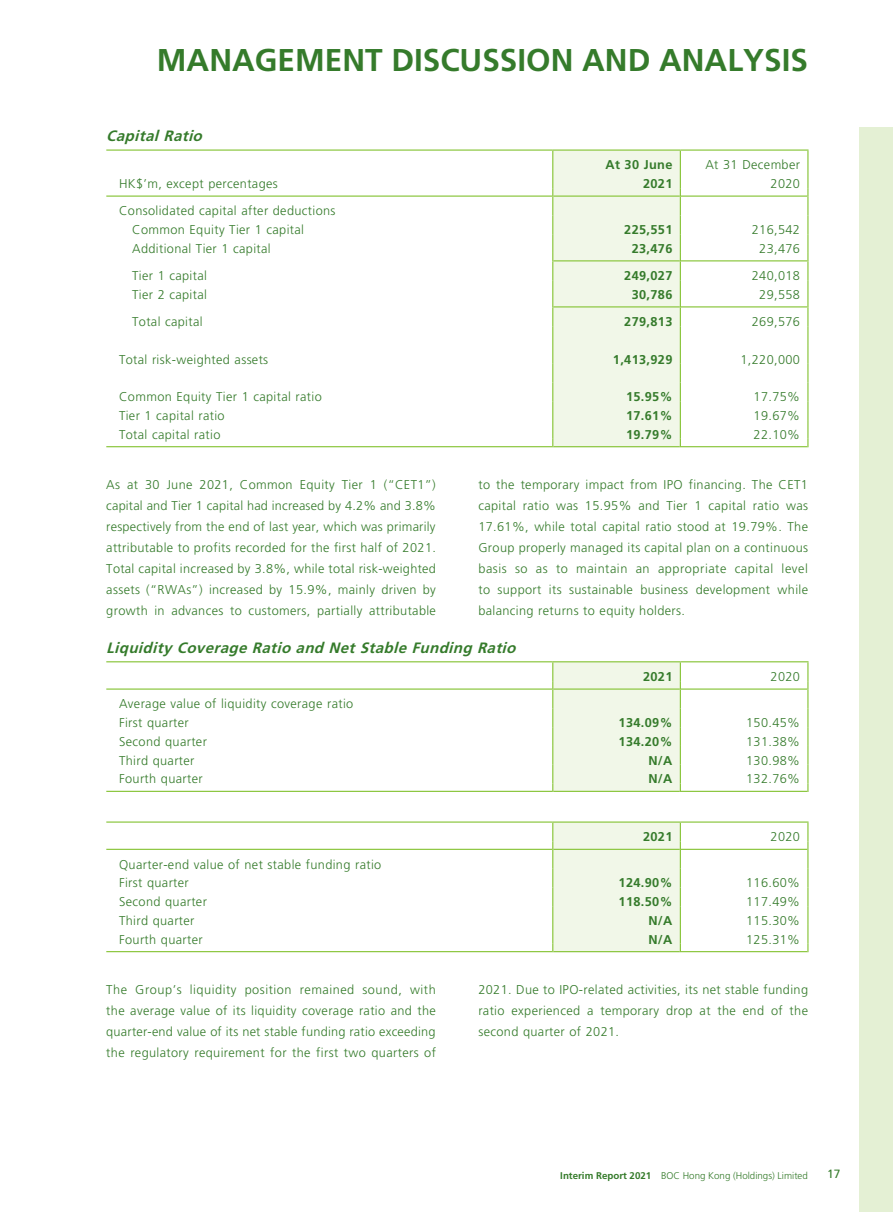
<style>
.page{position:relative;width:893px;height:1212px;background:#fff}
.page>*{position:absolute;margin:0;border:0;box-sizing:border-box;transform-origin:0 0}
.t1{font:700 31.5px "Frutiger LT Std";color:#357b2b}
.t2{font:italic 700 15px "Frutiger LT Std";color:#357b2b}
.t3{font:300 12.75px/21px "Frutiger LT Std";letter-spacing:.03em;color:#357b2b;text-align:justify}
.t4{font:700 12.75px/18.8px "Frutiger LT Std";letter-spacing:.03em;color:#357b2b;text-align:right}
.t5{font:12px "Frutiger LT Std";color:#357b2b}
.t6{font:300 9.75px "Frutiger LT Std";color:#357b2b}
.s1{font-weight:700}
</style>
<div class="page">
<div style="left:859px;top:128px;width:34px;height:1084px;background:#e4f0d4"></div>
<hr style="left:106px;top:149px;width:447px;height:2px;background:#8bc63e">
<hr style="left:553px;top:149px;width:127px;height:2px;background:#8bc63e">
<hr style="left:680px;top:149px;width:128px;height:2px;background:#8bc63e">
<hr style="left:807px;top:151px;width:1px;height:37px;background:#8bc63e">
<svg style="left:807px;top:188px;width:1px;height:259px"></svg>
<div style="left:552px;top:150px;width:129px;height:297px;background:#f1f7e8"></div>
<hr style="left:106px;top:195px;width:446px;height:2px;background:#8bc63e">
<hr style="left:553px;top:195px;width:127px;height:2px;background:#8bc63e">
<hr style="left:681px;top:195px;width:126px;height:2px;background:#8bc63e">
<hr style="left:553px;top:260px;width:127px;height:1px;background:#8bc63e">
<hr style="left:681px;top:260px;width:126px;height:1px;background:#8bc63e">
<hr style="left:553px;top:306px;width:127px;height:1px;background:#8bc63e">
<hr style="left:681px;top:306px;width:126px;height:1px;background:#8bc63e">
<hr style="left:106px;top:446px;width:446px;height:1px;background:#8bc63e">
<hr style="left:553px;top:446px;width:127px;height:1px;background:#8bc63e">
<hr style="left:681px;top:446px;width:126px;height:1px;background:#8bc63e">
<hr style="left:106px;top:661px;width:447px;height:1px;background:#8bc63e">
<hr style="left:553px;top:661px;width:127px;height:1px;background:#8bc63e">
<hr style="left:680px;top:661px;width:128px;height:1px;background:#8bc63e">
<div style="left:552px;top:662px;width:129px;height:130px;background:#f1f7e8"></div>
<svg style="left:807px;top:662px;width:1px;height:130px"></svg>
<hr style="left:106px;top:688px;width:446px;height:2px;background:#8bc63e">
<hr style="left:553px;top:688px;width:127px;height:2px;background:#8bc63e">
<hr style="left:681px;top:688px;width:126px;height:2px;background:#8bc63e">
<hr style="left:106px;top:791px;width:446px;height:1px;background:#8bc63e">
<hr style="left:553px;top:791px;width:127px;height:1px;background:#8bc63e">
<hr style="left:681px;top:791px;width:126px;height:1px;background:#8bc63e">
<hr style="left:106px;top:821px;width:447px;height:2px;background:#8bc63e">
<hr style="left:553px;top:821px;width:127px;height:2px;background:#8bc63e">
<hr style="left:680px;top:821px;width:128px;height:2px;background:#8bc63e">
<div style="left:552px;top:822px;width:129px;height:130px;background:#f1f7e8"></div>
<svg style="left:807px;top:823px;width:1px;height:129px"></svg>
<hr style="left:106px;top:849px;width:446px;height:1px;background:#8bc63e">
<hr style="left:553px;top:849px;width:127px;height:1px;background:#8bc63e">
<hr style="left:681px;top:849px;width:126px;height:1px;background:#8bc63e">
<hr style="left:106px;top:951px;width:446px;height:1px;background:#8bc63e">
<hr style="left:553px;top:951px;width:127px;height:1px;background:#8bc63e">
<hr style="left:681px;top:951px;width:126px;height:1px;background:#8bc63e">
<h1 class="t1" style="left:157px;top:41px;width:653px">MANAGEMENT DISCUSSION AND ANALYSIS</h1>
<p class="t2" style="left:106px;top:127px;width:102px">CapitalRatio</p>
<p class="t3" style="left:119px;top:173px;width:160px">HK$’m, except percentages</p>
<p class="t3" style="left:132px;top:202px;width:205px;line-height:18.8px;text-indent:-13px">Consolidated capital after deductions<br>Common Equity Tier 1 capital</p>
<p class="t4" style="left:605px;top:156px;width:68px">At 30 June<br>2021</p>
<p class="t3" style="left:705px;top:156px;width:96px;line-height:18.8px;text-align:right">At 31 December<br>2020</p>
<p class="t4" style="left:624px;top:220px;width:50px">225,551</p>
<p class="t3" style="left:752px;top:219px;width:50px">216,542</p>
<p class="t3" style="left:132px;top:238px;width:140px">Additional Tier 1 capital</p>
<p class="t4" style="left:632px;top:239px;width:42px">23,476</p>
<p class="t3" style="left:759px;top:238px;width:42px">23,476</p>
<p class="t3" style="left:132px;top:265px;width:76px">Tier 1 capital</p>
<p class="t4" style="left:624px;top:266px;width:50px">249,027</p>
<p class="t3" style="left:752px;top:265px;width:50px">240,018</p>
<p class="t3" style="left:132px;top:284px;width:76px">Tier 2 capital</p>
<p class="t4" style="left:632px;top:285px;width:42px">30,786</p>
<p class="t3" style="left:759px;top:284px;width:42px">29,558</p>
<p class="t3" style="left:132px;top:312px;width:72px">Total capital</p>
<p class="t4" style="left:624px;top:312px;width:50px">279,813</p>
<p class="t3" style="left:752px;top:312px;width:50px">269,576</p>
<p class="t3" style="left:119px;top:349px;width:151px">Total risk-weighted assets</p>
<p class="t4" style="left:613px;top:350px;width:61px">1,413,929</p>
<p class="t3" style="left:740px;top:349px;width:61px">1,220,000</p>
<p class="t3" style="left:119px;top:386px;width:204px">Common Equity Tier 1 capital ratio</p>
<p class="t4" style="left:626px;top:387px;width:48px">15.95%</p>
<p class="t3" style="left:754px;top:386px;width:48px">17.75%</p>
<p class="t3" style="left:119px;top:405px;width:107px">Tier 1 capital ratio</p>
<p class="t4" style="left:626px;top:406px;width:48px">17.61%</p>
<p class="t3" style="left:754px;top:405px;width:48px">19.67%</p>
<p class="t3" style="left:119px;top:424px;width:103px">Total capital ratio</p>
<p class="t4" style="left:626px;top:425px;width:48px">19.79%</p>
<p class="t3" style="left:754px;top:424px;width:48px">22.10%</p>
<p class="t3" style="left:106px;top:475px;width:331px">As at 30 June 2021, Common Equity Tier 1 (“CET1”) capital and Tier 1 capital had increased by 4.2% and 3.8% respectively from the end of last year, which was primarily attributable to profits recorded for the first half of 2021.<br>Total capital increased by 3.8%, while total risk-weighted assets (“RWAs”) increased by 15.9%, mainly driven by growth in advances to customers, partially attributable</p>
<p class="t3" style="left:478px;top:475px;width:331px">to the temporary impact from IPO financing. The CET1 capital ratio was 15.95% and Tier 1 capital ratio was 17.61%, while total capital ratio stood at 19.79%. The Group properly managed its capital plan on a continuous basis so as to maintain an appropriate capital level to support its sustainable business development while balancing returns to equity holders.</p>
<p class="t2" style="left:106px;top:639px;width:415px">Liquidity Coverage Ratio and NetStable Funding Ratio</p>
<p class="t4" style="left:643px;top:667px;width:31px">2021</p>
<p class="t3" style="left:771px;top:666px;width:31px">2020</p>
<p class="t3" style="left:119px;top:695px;width:236px;line-height:18.8px">Average value of liquidity coverage ratio<br>First quarter</p>
<p class="t4" style="left:619px;top:713px;width:55px">134.09%</p>
<p class="t3" style="left:746px;top:712px;width:55px">150.45%</p>
<p class="t3" style="left:119px;top:731px;width:89px">Second quarter</p>
<p class="t4" style="left:619px;top:732px;width:55px">134.20%</p>
<p class="t3" style="left:746px;top:731px;width:55px">131.38%</p>
<p class="t3" style="left:119px;top:750px;width:77px">Third quarter</p>
<p class="t4" style="left:648px;top:751px;width:26px">N/A</p>
<p class="t3" style="left:746px;top:750px;width:55px">130.98%</p>
<p class="t3" style="left:119px;top:769px;width:85px">Fourth quarter</p>
<p class="t4" style="left:648px;top:770px;width:26px">N/A</p>
<p class="t3" style="left:746px;top:769px;width:55px">132.76%</p>
<p class="t3" style="left:119px;top:855px;width:264px;line-height:18.8px">Quarter-end value of net stable funding ratio<br>First quarter</p>
<p class="t4" style="left:643px;top:828px;width:31px">2021</p>
<p class="t3" style="left:771px;top:827px;width:31px">2020</p>
<p class="t4" style="left:619px;top:874px;width:55px">124.90%</p>
<p class="t3" style="left:746px;top:873px;width:55px">116.60%</p>
<p class="t3" style="left:119px;top:891px;width:89px">Second quarter</p>
<p class="t4" style="left:619px;top:892px;width:55px">118.50%</p>
<p class="t3" style="left:746px;top:891px;width:55px">117.49%</p>
<p class="t3" style="left:119px;top:910px;width:77px">Third quarter</p>
<p class="t4" style="left:648px;top:911px;width:26px">N/A</p>
<p class="t3" style="left:746px;top:910px;width:55px">115.30%</p>
<p class="t3" style="left:119px;top:929px;width:85px">Fourth quarter</p>
<p class="t4" style="left:648px;top:930px;width:26px">N/A</p>
<p class="t3" style="left:746px;top:929px;width:55px">125.31%</p>
<p class="t3" style="left:106px;top:979px;width:331px">The Group’s liquidity position remained sound, with the average value of its liquidity coverage ratio and the quarter-end value of its net stable funding ratio exceeding the regulatory requirement for the first two quarters of</p>
<p class="t3" style="left:478px;top:979px;width:331px">2021. Due to IPO-related activities, its net stable funding ratio experienced a temporary drop at the end of the second quarter of 2021.</p>
<p class="t6" style="left:560px;top:1170px;width:249px"><span class="s1">Interim Report 2021</span> BOC Hong Kong (Holdings) Limited</p>
<p class="t5" style="left:827px;top:1167px;width:15px">17</p>
</div>
